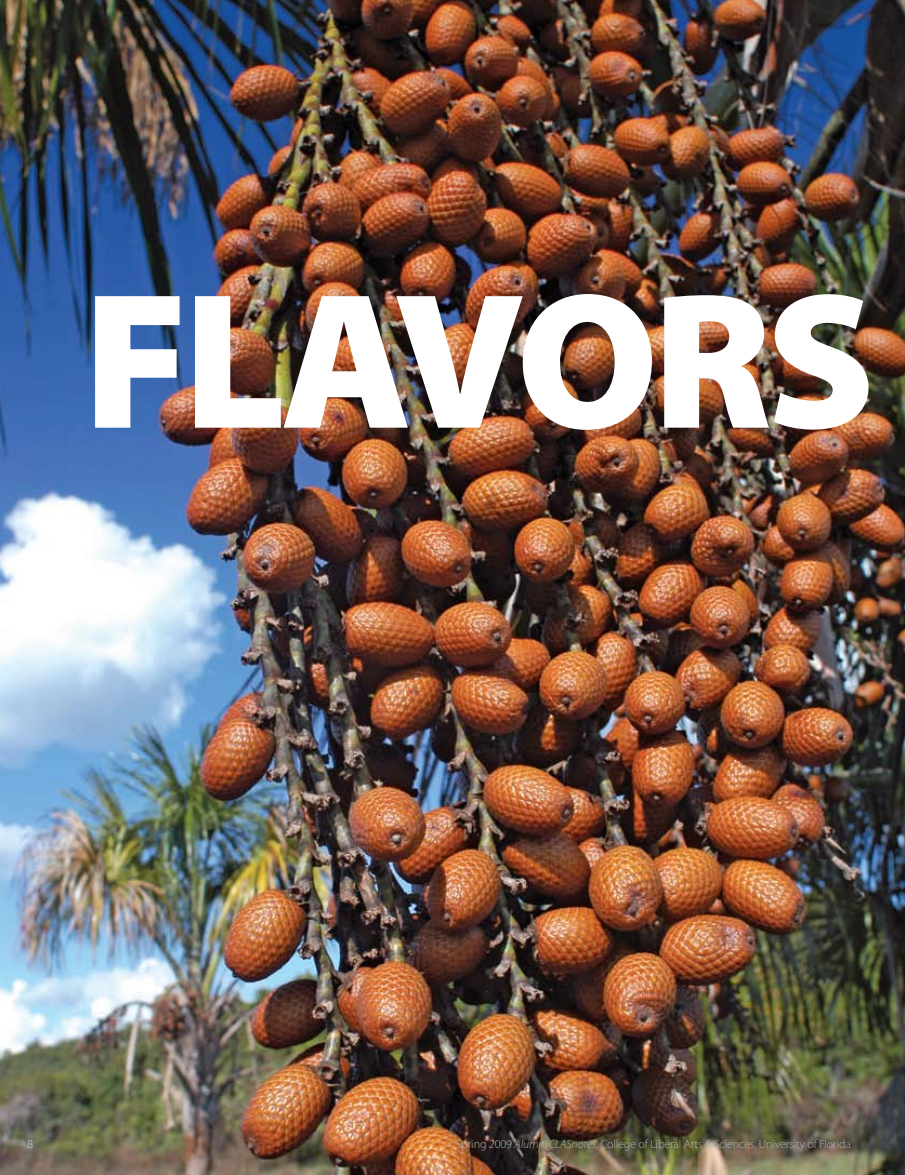
<style>
.page{position:relative;width:905px;height:1175px;background:#fff}
.page>*{position:absolute;margin:0;border:0;box-sizing:border-box;transform-origin:0 0}
.t1{font:900 195px "Myriad Pro";letter-spacing:-.035em;color:#fff}
.t2{font:300 12px "Myriad Pro";letter-spacing:-.01em;color:#b2b4b6}
.t3{font:12px "Myriad Pro";color:#b2b4b6}
.s1{font-style:italic}
</style>
<div class="page">
<img style="left:0;top:0;width:904px;height:1174px">
<h1 class="t1" style="left:83px;top:251px;width:794px">FLAVORS</h1>
<p class="t3" style="left:27px;top:1137px;width:8px">8</p>
<p class="t2" style="left:456px;top:1137px;width:396px">Spring 2009 <span class="s1">Alumni CLASnotes</span>, College of Liberal Arts &amp; Sciences, University of Florida</p>
</div>
